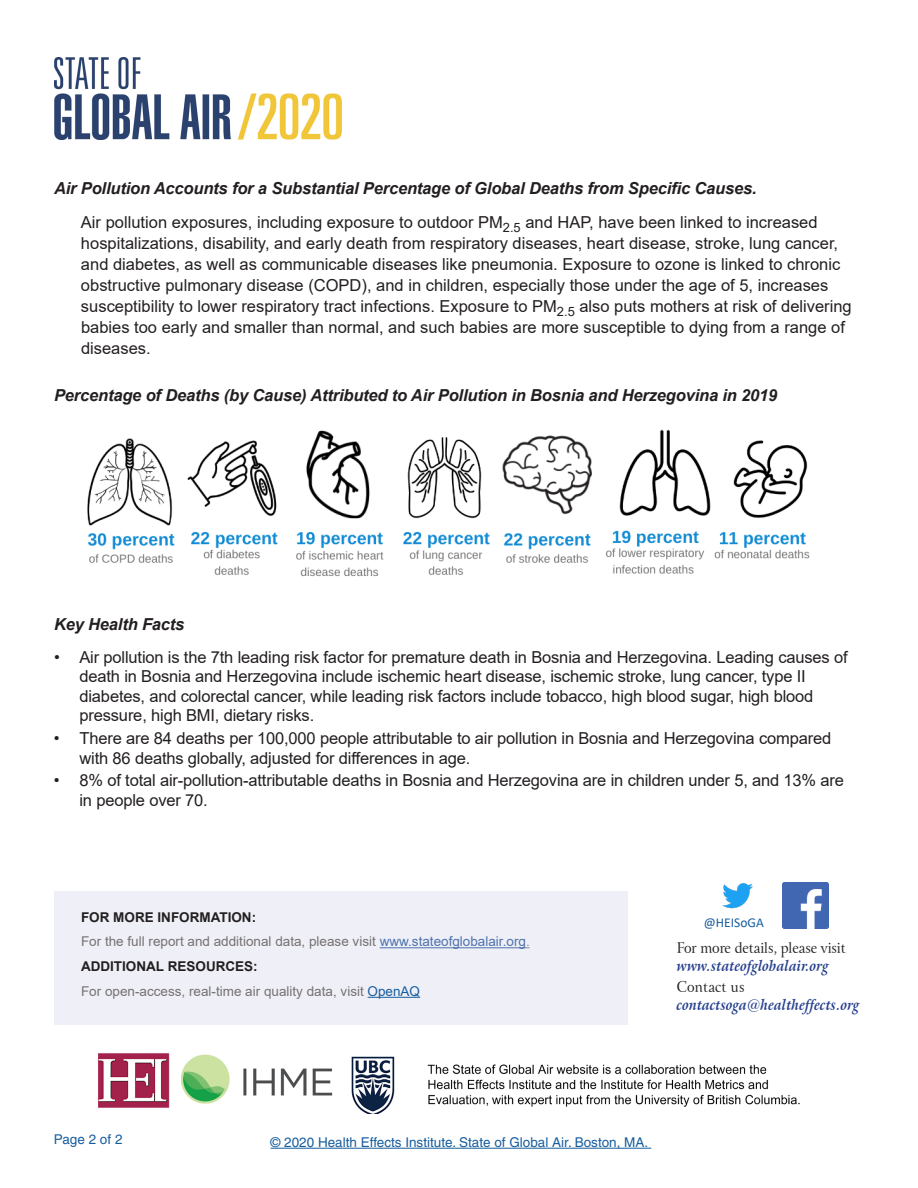
<style>
.page{position:relative;width:918px;height:1188px;background:#fff}
.page>*{position:absolute;margin:0;border:0;box-sizing:border-box;transform-origin:0 0}
.t1{font:16.5px/21px "Arial";color:#231f20}
.t2{font:italic 700 16.5px "Arial";letter-spacing:-.01em;color:#231f20}
.t3{font:italic 700 14.85px "Arrus BT";letter-spacing:.01em;color:#253f8e;scale:.91 1}
.t4{font:14.85px "Arrus BT";letter-spacing:-.01em;color:#231f20;scale:.91 1}
.t5{font:14.85px "Arrus BT";letter-spacing:.01em;color:#231f20;scale:.91 1}
.t6{font:13.5px/24.8px "Arial";color:#767171}
.t7{font:13.5px "Helvetica";color:#175d9e}
.t8{font:13.5px "Calibri";color:#175d9e}
.s1{font-weight:700;font-style:italic}
.s2{font-weight:700;color:#231f20}
.s3{color:#4d72ac}
.s4{color:#918e8e}
.s5{color:#175d9e}
</style>
<div class="page">
<img style="left:54px;top:58px;width:288px;height:82px">
<hr style="left:271px;top:1148px;width:380px;height:1px;background:#175d9e">
<img style="left:98px;top:1053px;width:702px;height:60px">
<img style="left:782px;top:882px;width:47px;height:47px">
<img style="left:722px;top:883px;width:31px;height:26px">
<img style="left:87px;top:429px;width:723px;height:148px">
<div style="left:54px;top:892px;width:573px;height:133px;background:#eff0f7"></div>
<hr style="left:380px;top:947px;width:146px;height:1px;background:#4d72ac">
<hr style="left:368px;top:997px;width:52px;height:1px;background:#175d9e">
<p class="t1" style="left:81px;top:171px;width:738px;line-height:34.5px;text-indent:-27px"><span class="s1">Air Pollution Accounts for a Substantial Percentage of Global Deaths from Specific Causes.<br></span>Air pollution exposures, including exposure to outdoor PM<sub>2.5</sub> and HAP, have been linked to increased</p>
<p class="t1" style="left:81px;top:233px;width:772px">hospitalizations, disability, and early death from respiratory diseases, heart disease, stroke, lung cancer, and diabetes, as well as communicable diseases like pneumonia. Exposure to ozone is linked to chronic obstructive pulmonary disease (COPD), and in children, especially those under the age of 5, increases susceptibility to lower respiratory tract infections. Exposure to PM<sub>2.5</sub> also puts mothers at risk of delivering babies too early and smaller than normal, and such babies are more susceptible to dying from a range of diseases.</p>
<p class="t2" style="left:54px;top:384px;width:725px">Percentage of Deaths (by Cause) Attributed to Air Pollution in Bosnia and Herzegovina in 2019</p>
<p class="t2" style="left:54px;top:613px;width:132px">Key Health Facts</p>
<p class="t1" style="left:79px;top:647px;width:770px;line-height:19.5px;text-indent:-25px">• Air pollution is the 7th leading risk factor for premature death in Bosnia and Herzegovina. Leading causes of death in Bosnia and Herzegovina include ischemic heart disease, ischemic stroke, lung cancer, type II diabetes, and colorectal cancer, while leading risk factors include tobacco, high blood sugar, high blood pressure, high BMI, dietary risks.</p>
<p class="t1" style="left:79px;top:728px;width:753px;line-height:19.5px;text-indent:-25px">• There are 84 deaths per 100,000 people attributable to air pollution in Bosnia and Herzegovina compared with 86 deaths globally, adjusted for differences in age.</p>
<p class="t1" style="left:79px;top:771px;width:766px;line-height:19.5px;text-indent:-25px">• 8% of total air-pollution-attributable deaths in Bosnia and Herzegovina are in children under 5, and 13% are in people over 70.</p>
<p class="t6" style="left:81px;top:904px;width:450px"><span class="s2">FOR MORE INFORMATION:<br></span>For the full report and additional data, please visit <span class="s3">www.stateofglobalair.org</span><span class="s4">.<br></span><span class="s2">ADDITIONAL RESOURCES:<br></span>For open-access, real-time air quality data, visit <span class="s5">OpenAQ</span></p>
<p class="t8" style="left:704px;top:913px;width:62px">@HEISoGA</p>
<p class="t4" style="left:677px;top:938px;width:187px">For more details, please visit</p>
<p class="t3" style="left:677px;top:956px;width:168px">www.stateofglobalair.org</p>
<p class="t5" style="left:677px;top:978px;width:76px">Contact us</p>
<p class="t3" style="left:677px;top:996px;width:202px">contactsoga@healtheffects.org</p>
<p class="t7" style="left:54px;top:1132px;width:70px">Page 2 of 2</p>
<p class="t7" style="left:271px;top:1134px;width:379px">© 2020 Health Effects Institute. State of Global Air. Boston, MA.</p>
</div>
